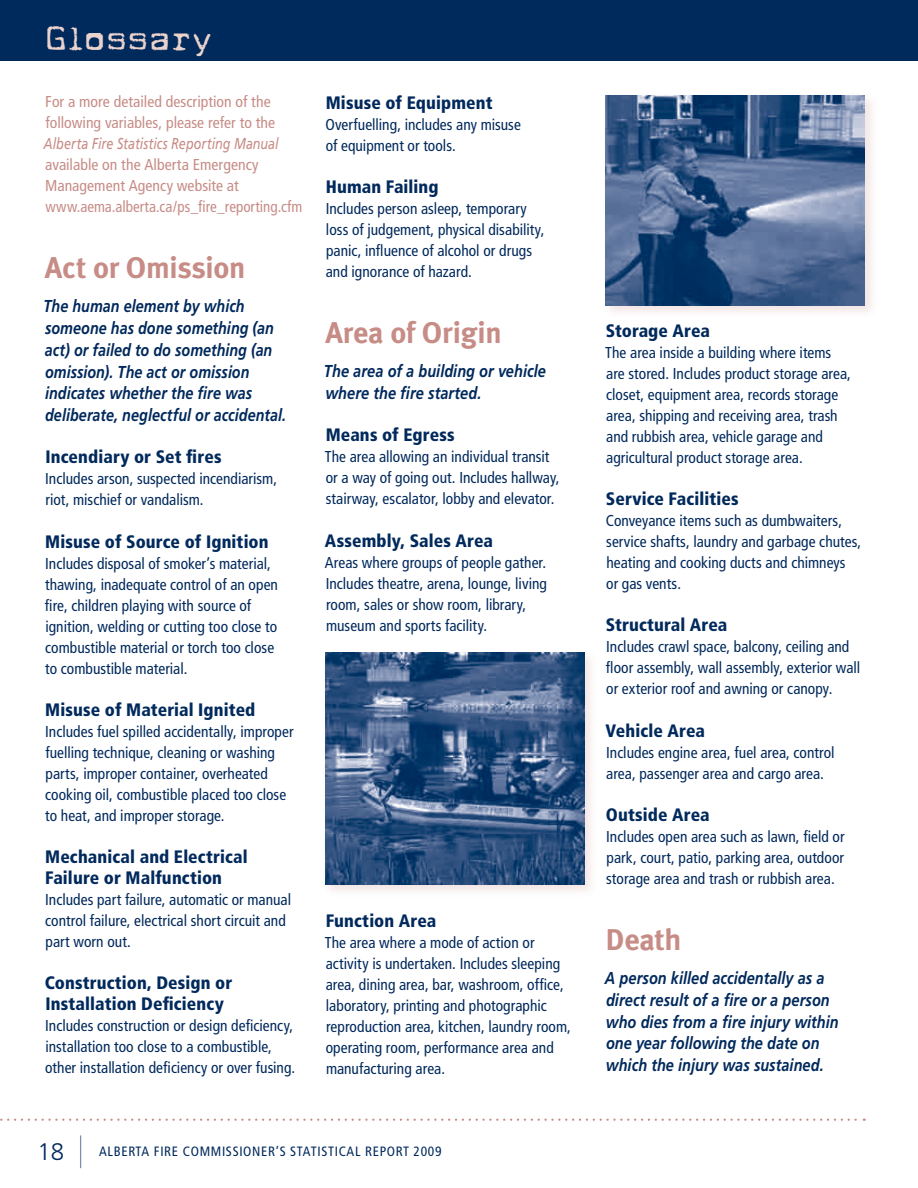
<style>
.page{position:relative;width:918px;height:1188px;background:#fff}
.page>*{position:absolute;margin:0;border:0;box-sizing:border-box;transform-origin:0 0}
.main_text{font:36px "Cuomotype";letter-spacing:.075em;color:#ebd3cd;scale:1.1 1}
.t1{font:300 condensed 32.7px "Frutiger";color:#00295c;scale:.37 1}
.gloss_big_head{font:30px "Meta Bold LF";letter-spacing:-.01em;color:#c78c86}
.t2{font:300 24px "Frutiger";color:#00295c}
.gloss_bold{font:900 condensed 18px/21px "Frutiger";letter-spacing:.005em;color:#00295c}
.gloss_italic{font:italic 700 17.25px/21.8px "Frutiger";letter-spacing:.005em;color:#00295c;scale:.84 1}
.gloss_italic-2{font:italic 700 17.25px/21.8px "Frutiger";letter-spacing:.005em;color:#00295c;scale:.83 1}
.gloss_main{font:condensed 15.75px/21px "Frutiger";color:#00295c}
.gloss_main-2{font:condensed 15.75px/21px "Frutiger";color:#c78c86}
.epcor{font:condensed 13.5px "Frutiger";letter-spacing:.05em;color:#00295c}
.s1{font-style:italic;font-stretch:normal}
</style>
<div class="page">
<svg style="left:0;top:1119px;width:865px;height:2px"></svg>
<div style="left:602px;top:92px;width:276px;height:227px;background:#c78c86;opacity:.22"></div>
<img style="left:606px;top:95px;width:259px;height:211px">
<div style="left:322px;top:649px;width:276px;height:249px;background:#c78c86;opacity:.22"></div>
<img style="left:325px;top:652px;width:259px;height:233px">
<div style="left:0;top:0;width:918px;height:61px;background:#00295c"></div>
<p class="main_text" style="left:44px;top:21px;width:153px">Glossary</p>
<p class="gloss_main-2" style="left:44px;top:91px;width:260px">For a more detailed description of the following variables, please refer to the <span class="s1">Alberta Fire Statistics Reporting Manual </span>available on the Alberta Emergency Management Agency website at www.aema.alberta.ca/ps_fire_reporting.cfm</p>
<p class="gloss_big_head" style="left:45px;top:250px;width:202px">Act or Omission</p>
<p class="gloss_italic-2" style="left:44px;top:295px;width:294px">The human element by which someone has done something (an act) or failed to do something (an omission). The act or omission indicates whether the fire was deliberate, neglectful or accidental.</p>
<p class="gloss_bold" style="left:45px;top:447px;width:178px">Incendiary or Set fires</p>
<p class="gloss_main" style="left:45px;top:468px;width:233px">Includes arson, suspected incendiarism, riot, mischief or vandalism.</p>
<p class="gloss_bold" style="left:45px;top:531px;width:225px">Misuse of Source of Ignition</p>
<p class="gloss_main" style="left:45px;top:553px;width:235px">Includes disposal of smoker’s material, thawing, inadequate control of an open fire, children playing with source of ignition, welding or cutting too close to combustible material or torch too close to combustible material.</p>
<p class="gloss_bold" style="left:45px;top:699px;width:212px">Misuse of Material Ignited</p>
<p class="gloss_main" style="left:45px;top:721px;width:250px">Includes fuel spilled accidentally, improper fuelling technique, cleaning or washing parts, improper container, overheated cooking oil, combustible placed too close to heat, and improper storage.</p>
<p class="gloss_bold" style="left:45px;top:846px;width:204px">Mechanical and Electrical<br>Failure or Malfunction</p>
<p class="gloss_main" style="left:45px;top:889px;width:247px">Includes part failure, automatic or manual control failure, electrical short circuit and part worn out.</p>
<p class="gloss_bold" style="left:45px;top:973px;width:189px">Construction, Design or<br>Installation Deficiency</p>
<p class="gloss_main" style="left:45px;top:1016px;width:252px">Includes construction or design deficiency, installation too close to a combustible, other installation deficiency or over fusing.</p>
<p class="gloss_bold" style="left:326px;top:92px;width:168px">Misuse of Equipment</p>
<p class="gloss_main" style="left:326px;top:114px;width:197px">Overfuelling, includes any misuse of equipment or tools.</p>
<p class="gloss_bold" style="left:326px;top:176px;width:114px">Human Failing</p>
<p class="gloss_main" style="left:326px;top:198px;width:220px">Includes person asleep, temporary loss of judgement, physical disability, panic, influence of alcohol or drugs and ignorance of hazard.</p>
<p class="gloss_big_head" style="left:325px;top:315px;width:178px">Area of Origin</p>
<p class="gloss_italic" style="left:324px;top:360px;width:266px">The area of a building or vehicle where the fire started.</p>
<p class="gloss_bold" style="left:326px;top:424px;width:131px">Means of Egress</p>
<p class="gloss_main" style="left:325px;top:446px;width:236px">The area allowing an individual transit or a way of going out. Includes hallway, stairway, escalator, lobby and elevator.</p>
<p class="gloss_bold" style="left:325px;top:530px;width:170px">Assembly, Sales Area</p>
<p class="gloss_main" style="left:325px;top:552px;width:224px">Areas where groups of people gather.<br>Includes theatre, arena, lounge, living room, sales or show room, library, museum and sports facility.</p>
<p class="gloss_bold" style="left:326px;top:910px;width:112px">Function Area</p>
<p class="gloss_main" style="left:325px;top:932px;width:248px">The area where a mode of action or activity is undertaken. Includes sleeping area, dining area, bar, washroom, office, laboratory, printing and photographic reproduction area, kitchen, laundry room, operating room, performance area and manufacturing area.</p>
<p class="t1" style="left:80px;top:1130px;width:9px">|</p>
<p class="t2" style="left:37px;top:1138px;width:28px">18</p>
<p class="epcor" style="left:99px;top:1144px;width:344px">ALBERTA FIRE COMMISSIONER’S STATISTICAL REPORT 2009</p>
<p class="gloss_bold" style="left:606px;top:320px;width:106px">Storage Area</p>
<p class="gloss_main" style="left:605px;top:342px;width:247px">The area inside a building where items are stored. Includes product storage area, closet, equipment area, records storage area, shipping and receiving area, trash and rubbish area, vehicle garage and agricultural product storage area.</p>
<p class="gloss_bold" style="left:606px;top:488px;width:134px">Service Facilities</p>
<p class="gloss_main" style="left:606px;top:510px;width:257px">Conveyance items such as dumbwaiters, service shafts, laundry and garbage chutes, heating and cooking ducts and chimneys<br>or gas vents.</p>
<p class="gloss_bold" style="left:606px;top:615px;width:123px">Structural Area</p>
<p class="gloss_main" style="left:606px;top:637px;width:256px">Includes crawl space, balcony, ceiling and floor assembly, wall assembly, exterior wall or exterior roof and awning or canopy.</p>
<p class="gloss_bold" style="left:606px;top:720px;width:101px">Vehicle Area</p>
<p class="gloss_main" style="left:606px;top:742px;width:230px">Includes engine area, fuel area, control area, passenger area and cargo area.</p>
<p class="gloss_bold" style="left:606px;top:804px;width:105px">Outside Area</p>
<p class="gloss_main" style="left:606px;top:826px;width:240px;text-align:justify">Includes open area such as lawn, field or park, court, patio, parking area, outdoor storage area and trash or rubbish area.</p>
<p class="gloss_big_head" style="left:606px;top:921px;width:77px">Death</p>
<p class="gloss_italic" style="left:605px;top:967px;width:280px">A person killed accidentally as a direct result of a fire or a person who dies from a fire injury within one year following the date on which the injury was sustained.</p>
</div>
